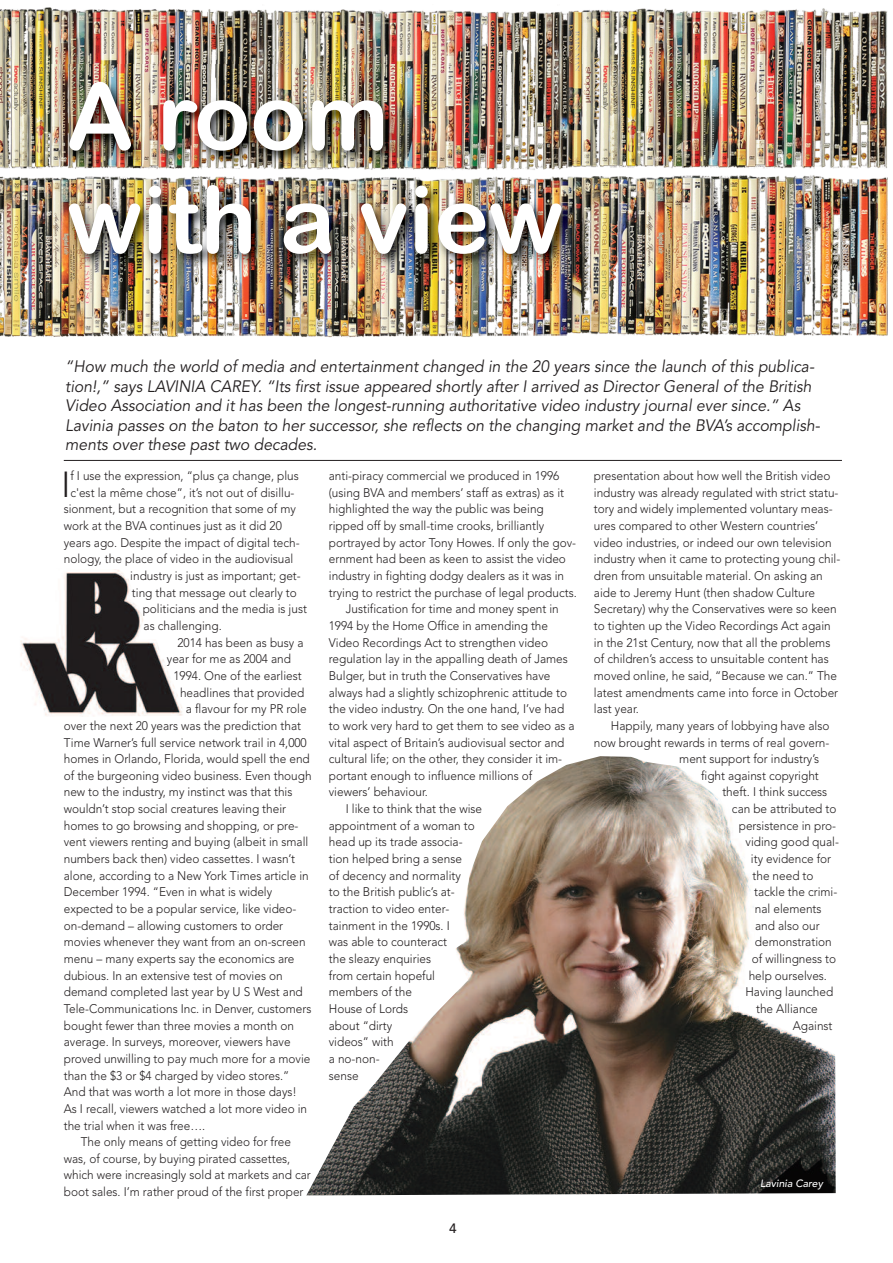
<style>
.page{position:relative;width:893px;height:1263px;background:#fff}
.page>*{position:absolute;margin:0;border:0;box-sizing:border-box;transform-origin:0 0}
.t1{font:93px/103.2px "Arial Rounded MT Bold";color:#fff}
.t2{font:300 36px "Avenir";color:#231f20;scale:.95 1}
.t3{font:italic 16.5px/19.5px "Avenir";color:#231f20;scale:.95 1}
.t4{font:500 13.5px "Avenir";color:#231f20}
.t5{font:300 12.45px/16.6px "Avenir";color:#231f20;scale:.95 1}
.t6{font:italic 500 10.5px "Avenir";color:#fff}
</style>
<div class="page">
<img style="left:306px;top:756px;width:530px;height:439px">
<img style="left:20px;top:569px;width:162px;height:148px">
<img style="left:0;top:7px;width:888px;height:331px">
<img style="left:51px;top:65px;width:574px;height:270px">
<hr style="left:64px;top:460px;width:778px;height:1px;background:#231f20">
<h1 class="t1" style="left:67px;top:66px;width:498px">A room with a view</h1>
<p class="t3" style="left:65px;top:357px;width:795px">“How much the world of media and entertainment changed in the 20 years since the launch of this publica&shy;tion!,” says LAVINIA CAREY. “Its first issue appeared shortly after I arrived as Director General of the British Video Association and it has been the longest-running authoritative video industry journal ever since.” As Lavinia passes on the baton to her successor, she reflects on the changing market and the BVA’s accomplish&shy;ments over these past two decades.</p>
<h2 class="t2" style="left:62px;top:463px;width:11px">I</h2>
<p class="t5" style="left:70px;top:467px;width:242px">f I use the expression, “plus ça change, plus</p>
<p class="t5" style="left:70px;top:484px;width:237px">c'est la même chose”, it’s not out of disillu-</p>
<p class="t5" style="left:64px;top:501px;width:246px">sionment, but a recognition that some of my</p>
<p class="t5" style="left:64px;top:517px;width:231px">work at the BVA continues just as it did 20</p>
<p class="t5" style="left:64px;top:534px;width:250px">years ago. Despite the impact of digital tech-</p>
<p class="t5" style="left:64px;top:551px;width:243px">nology, the place of video in the audiovisual</p>
<p class="t5" style="left:130px;top:567px;width:181px">industry is just as important; get-</p>
<p class="t5" style="left:132px;top:584px;width:175px">ting that message out clearly to</p>
<p class="t5" style="left:143px;top:601px;width:174px">politicians and the media is just</p>
<p class="t5" style="left:144px;top:617px;width:84px">as challenging.</p>
<p class="t5" style="left:177px;top:634px;width:134px">2014 has been as busy a</p>
<p class="t5" style="left:167px;top:651px;width:132px">year for me as 2004 and</p>
<p class="t5" style="left:173px;top:667px;width:136px">1994. One of the earliest</p>
<p class="t5" style="left:180px;top:684px;width:132px">headlines that provided</p>
<p class="t5" style="left:186px;top:701px;width:129px">a flavour for my PR role</p>
<p class="t5" style="left:64px;top:717px;width:251px">over the next 20 years was the prediction that</p>
<p class="t5" style="left:64px;top:734px;width:257px">Time Warner’s full service network trail in 4,000</p>
<p class="t5" style="left:64px;top:750px;width:260px">homes in Orlando, Florida, would spell the end</p>
<p class="t5" style="left:64px;top:767px;width:262px">of the burgeoning video business. Even though</p>
<p class="t5" style="left:64px;top:784px;width:242px">new to the industry, my instinct was that this</p>
<p class="t5" style="left:64px;top:800px;width:236px">wouldn’t stop social creatures leaving their</p>
<p class="t5" style="left:64px;top:817px;width:249px">homes to go browsing and shopping, or pre-</p>
<p class="t5" style="left:64px;top:834px;width:259px">vent viewers renting and buying (albeit in small</p>
<p class="t5" style="left:64px;top:850px;width:245px">numbers back then) video cassettes. I wasn’t</p>
<p class="t5" style="left:64px;top:867px;width:259px">alone, according to a New York Times article in</p>
<p class="t5" style="left:64px;top:884px;width:221px">December 1994. “Even in what is widely</p>
<p class="t5" style="left:64px;top:900px;width:246px">expected to be a popular service, like video-</p>
<p class="t5" style="left:64px;top:917px;width:232px">on-demand – allowing customers to order</p>
<p class="t5" style="left:64px;top:934px;width:256px">movies whenever they want from an on-screen</p>
<p class="t5" style="left:64px;top:950px;width:244px">menu – many experts say the economics are</p>
<p class="t5" style="left:64px;top:967px;width:232px">dubious. In an extensive test of movies on</p>
<p class="t5" style="left:64px;top:984px;width:253px">demand completed last year by U S West and</p>
<p class="t5" style="left:64px;top:1000px;width:262px">Tele-Communications Inc. in Denver, customers</p>
<p class="t5" style="left:64px;top:1017px;width:244px">bought fewer than three movies a month on</p>
<p class="t5" style="left:64px;top:1034px;width:240px">average. In surveys, moreover, viewers have</p>
<p class="t5" style="left:64px;top:1050px;width:261px">proved unwilling to pay much more for a movie</p>
<p class="t5" style="left:64px;top:1067px;width:239px">than the $3 or $4 charged by video stores.”</p>
<p class="t5" style="left:64px;top:1083px;width:247px">And that was worth a lot more in those days!</p>
<p class="t5" style="left:64px;top:1100px;width:258px">As I recall, viewers watched a lot more video in</p>
<p class="t5" style="left:64px;top:1117px;width:150px">the trial when it was free….</p>
<p class="t5" style="left:81px;top:1133px;width:223px">The only means of getting video for free</p>
<p class="t5" style="left:64px;top:1150px;width:240px">was, of course, by buying pirated cassettes,</p>
<p class="t5" style="left:64px;top:1167px;width:262px">which were increasingly sold at markets and car</p>
<p class="t5" style="left:64px;top:1183px;width:254px">boot sales. I’m rather proud of the first proper</p>
<p class="t5" style="left:329px;top:467px;width:244px">anti-piracy commercial we produced in 1996</p>
<p class="t5" style="left:329px;top:484px;width:249px">(using BVA and members’ staff as extras) as it</p>
<p class="t5" style="left:329px;top:501px;width:228px">highlighted the way the public was being</p>
<p class="t5" style="left:329px;top:517px;width:228px">ripped off by small-time crooks, brilliantly</p>
<p class="t5" style="left:329px;top:534px;width:262px">portrayed by actor Tony Howes. If only the gov-</p>
<p class="t5" style="left:329px;top:551px;width:251px">ernment had been as keen to assist the video</p>
<p class="t5" style="left:329px;top:567px;width:249px">industry in fighting dodgy dealers as it was in</p>
<p class="t5" style="left:329px;top:584px;width:262px">trying to restrict the purchase of legal products.</p>
<p class="t5" style="left:346px;top:601px;width:226px">Justification for time and money spent in</p>
<p class="t5" style="left:329px;top:617px;width:232px">1994 by the Home Office in amending the</p>
<p class="t5" style="left:329px;top:634px;width:232px">Video Recordings Act to strengthen video</p>
<p class="t5" style="left:329px;top:651px;width:253px">regulation lay in the appalling death of James</p>
<p class="t5" style="left:329px;top:667px;width:235px">Bulger, but in truth the Conservatives have</p>
<p class="t5" style="left:329px;top:684px;width:252px">always had a slightly schizophrenic attitude to</p>
<p class="t5" style="left:329px;top:701px;width:249px">the video industry. On the one hand, I’ve had</p>
<p class="t5" style="left:329px;top:717px;width:260px">to work very hard to get them to see video as a</p>
<p class="t5" style="left:329px;top:734px;width:250px">vital aspect of Britain’s audiovisual sector and</p>
<p class="t5" style="left:329px;top:750px;width:247px">cultural life; on the other, they consider it im-</p>
<p class="t5" style="left:329px;top:767px;width:216px">portant enough to influence millions of</p>
<p class="t5" style="left:329px;top:784px;width:106px">viewers’ behaviour.</p>
<p class="t5" style="left:346px;top:800px;width:145px">I like to think that the wise</p>
<p class="t5" style="left:329px;top:817px;width:155px">appointment of a woman to</p>
<p class="t5" style="left:329px;top:834px;width:142px">head up its trade associa-</p>
<p class="t5" style="left:329px;top:850px;width:142px">tion helped bring a sense</p>
<p class="t5" style="left:329px;top:867px;width:141px">of decency and normality</p>
<p class="t5" style="left:329px;top:884px;width:134px">to the British public’s at-</p>
<p class="t5" style="left:329px;top:900px;width:129px">traction to video enter-</p>
<p class="t5" style="left:329px;top:917px;width:129px">tainment in the 1990s. I</p>
<p class="t5" style="left:329px;top:934px;width:126px">was able to counteract</p>
<p class="t5" style="left:329px;top:950px;width:109px">the sleazy enquiries</p>
<p class="t5" style="left:329px;top:967px;width:113px">from certain hopeful</p>
<p class="t5" style="left:329px;top:984px;width:89px">members of the</p>
<p class="t5" style="left:329px;top:1000px;width:85px">House of Lords</p>
<p class="t5" style="left:329px;top:1017px;width:68px">about “dirty</p>
<p class="t5" style="left:329px;top:1034px;width:70px">videos” with</p>
<p class="t5" style="left:329px;top:1050px;width:55px">a no-non-</p>
<p class="t5" style="left:329px;top:1067px;width:33px">sense</p>
<p class="t4" style="left:449px;top:1217px;width:9px">4</p>
<p class="t5" style="left:594px;top:467px;width:261px">presentation about how well the British video industry was already regulated with strict statu&shy;tory and widely implemented voluntary meas&shy;ures compared to other Western countries’ video industries, or indeed our own television industry when it came to protecting young chil&shy;dren from unsuitable material. On asking an aide to Jeremy Hunt (then shadow Culture Secretary) why the Conservatives were so keen to tighten up the Video Recordings Act again in the 21st Century, now that all the problems of children’s access to unsuitable content has moved online, he said, “Because we can.” The latest amendments came into force in October last year.</p>
<p class="t5" style="left:611px;top:717px;width:231px">Happily, many years of lobbying have also</p>
<p class="t5" style="left:594px;top:734px;width:249px">now brought rewards in terms of real govern-</p>
<p class="t5" style="left:679px;top:750px;width:149px">ment support for industry’s</p>
<p class="t5" style="left:701px;top:767px;width:126px">fight against copyright</p>
<p class="t5" style="left:722px;top:784px;width:112px">theft. I think success</p>
<p class="t5" style="left:732px;top:800px;width:112px">can be attributed to</p>
<p class="t5" style="left:739px;top:817px;width:104px">persistence in pro-</p>
<p class="t5" style="left:746px;top:834px;width:100px">viding good qual-</p>
<p class="t5" style="left:751px;top:850px;width:86px">ity evidence for</p>
<p class="t5" style="left:752px;top:867px;width:66px">the need to</p>
<p class="t5" style="left:754px;top:884px;width:89px">tackle the crimi-</p>
<p class="t5" style="left:755px;top:900px;width:72px">nal elements</p>
<p class="t5" style="left:755px;top:917px;width:69px">and also our</p>
<p class="t5" style="left:755px;top:934px;width:82px">demonstration</p>
<p class="t5" style="left:752px;top:950px;width:90px">of willingness to</p>
<p class="t5" style="left:749px;top:967px;width:84px">help ourselves.</p>
<p class="t5" style="left:745px;top:984px;width:94px">Having launched</p>
<p class="t5" style="left:756px;top:1000px;width:66px">the Alliance</p>
<p class="t5" style="left:793px;top:1017px;width:43px">Against</p>
<p class="t6" style="left:760px;top:1177px;width:65px">Lavinia Carey</p>
</div>
